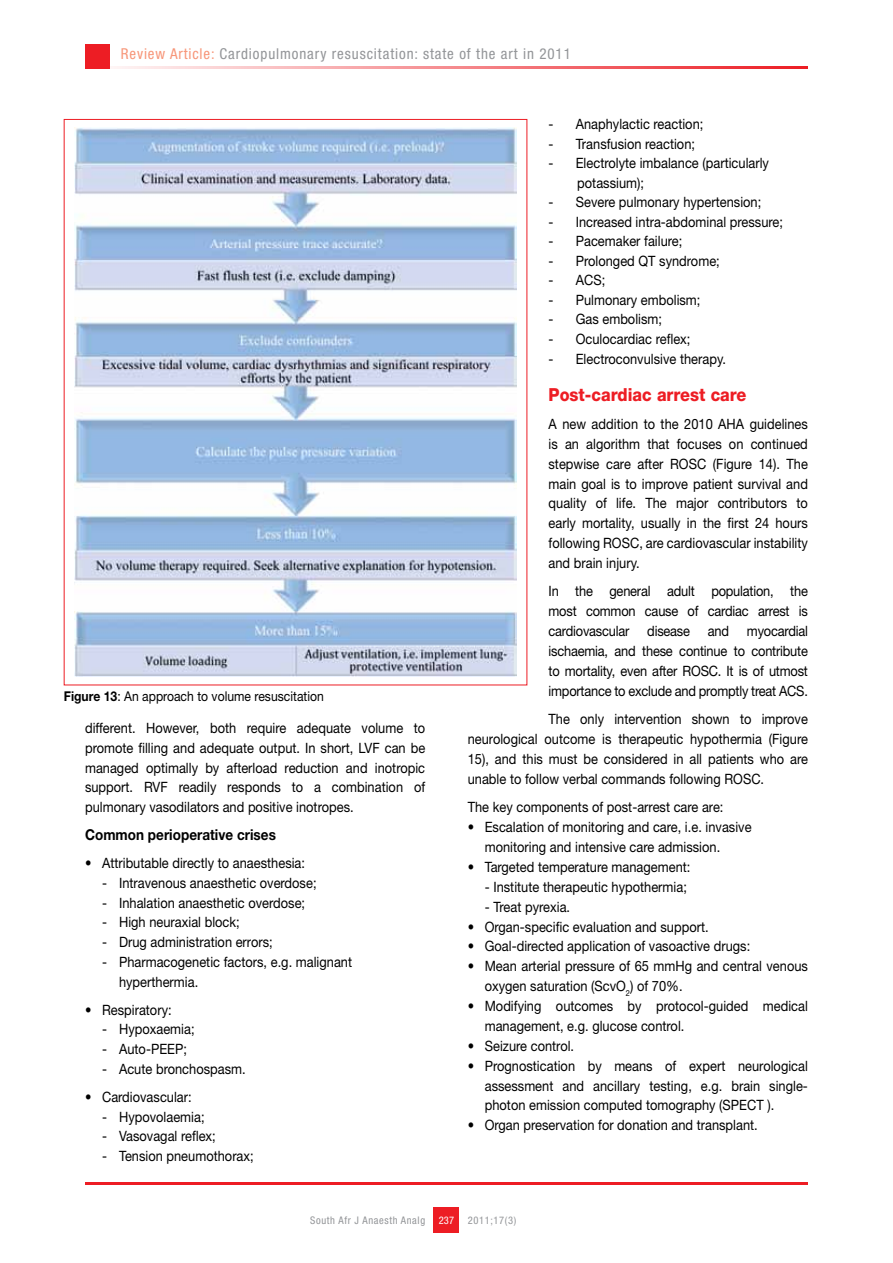
<style>
.page{position:relative;width:893px;height:1263px;background:#fff}
.page>*{position:absolute;margin:0;border:0;box-sizing:border-box;transform-origin:0 0}
.t1{font:800 18px "Helvetica Neue LT Std";color:#ed1d24;scale:.9 1}
.t2{font:condensed 15px "Helvetica Neue LT Std";letter-spacing:.06em;color:#939598}
.t3{font:700 15px "Helvetica Neue LT Std";color:#000;scale:.9 1}
.t4{font:14.25px/20px "Helvetica Neue LT Std";color:#000;text-align:justify;scale:.9 1}
.t5{font:13.5px "Helvetica Neue LT Std";color:#000;scale:.9 1}
.t6{font:condensed 10.5px "Helvetica Neue LT Std";letter-spacing:.06em;color:#939598}
.t7{font:condensed 10.5px "Helvetica Neue LT Std";color:#fff}
.s1{color:#f79679}
.s2{font-weight:700}
</style>
<div class="page">
<hr style="left:85px;top:66px;width:723px;height:2px;background:#ed1d24">
<div style="left:85px;top:44px;width:24px;height:24px;background:#ed1d24"></div>
<div style="left:434px;top:1208px;width:25px;height:25px;background:#ed1d24"></div>
<hr style="left:85px;top:1182px;width:723px;height:2px;background:#ed1d24">
<img style="left:74px;top:128px;width:443px;height:549px">
<p class="t2" style="left:121px;top:45px;width:452px"><span class="s1">Review Article:</span> Cardiopulmonary resuscitation: state of the art in 2011</p>
<p class="t5" style="left:64px;top:688px;width:291px"><span class="s2">Figure 13</span>: An approach to volume resuscitation</p>
<p class="t4" style="left:85px;top:718px;width:379px">different. However, both require adequate volume to promote filling and adequate output. In short, LVF can be managed optimally by afterload reduction and inotropic support. RVF readily responds to a combination of pulmonary vasodilators and positive inotropes.</p>
<p class="t3" style="left:85px;top:826px;width:214px">Common perioperative crises</p>
<p class="t4" style="left:85px;top:853px;width:246px">• Attributable directly to anaesthesia:</p>
<p class="t4" style="left:102px;top:873px;width:240px">- Intravenous anaesthetic overdose;</p>
<p class="t4" style="left:102px;top:892px;width:227px">- Inhalation anaesthetic overdose;</p>
<p class="t4" style="left:102px;top:912px;width:155px">- High neuraxial block;</p>
<p class="t4" style="left:102px;top:932px;width:191px">- Drug administration errors;</p>
<p class="t4" style="left:119px;top:952px;width:260px;text-indent:-17px">- Pharmacogenetic factors, e.g. malignant hyperthermia.</p>
<p class="t4" style="left:85px;top:999px;width:98px">• Respiratory:</p>
<p class="t4" style="left:102px;top:1019px;width:104px">- Hypoxaemia;</p>
<p class="t4" style="left:102px;top:1039px;width:96px">- Auto-PEEP;</p>
<p class="t4" style="left:102px;top:1058px;width:161px">- Acute bronchospasm.</p>
<p class="t4" style="left:85px;top:1087px;width:120px">• Cardiovascular:</p>
<p class="t4" style="left:102px;top:1106px;width:115px">- Hypovolaemia;</p>
<p class="t4" style="left:102px;top:1126px;width:128px">- Vasovagal reflex;</p>
<p class="t4" style="left:102px;top:1146px;width:170px">- Tension pneumothorax;</p>
<p class="t4" style="left:549px;top:114px;width:174px">- Anaphylactic reaction;</p>
<p class="t4" style="left:549px;top:134px;width:164px">- Transfusion reaction;</p>
<p class="t4" style="left:577px;top:153px;width:215px;line-height:19.5px;text-indent:-29px">- Electrolyte imbalance (particularly potassium);</p>
<p class="t4" style="left:549px;top:192px;width:238px">- Severe pulmonary hypertension;</p>
<p class="t4" style="left:549px;top:212px;width:262px">- Increased intra-abdominal pressure;</p>
<p class="t4" style="left:549px;top:231px;width:150px">- Pacemaker failure;</p>
<p class="t4" style="left:549px;top:251px;width:192px">- Prolonged QT syndrome;</p>
<p class="t4" style="left:549px;top:270px;width:65px">- ACS;</p>
<p class="t4" style="left:549px;top:289px;width:170px">- Pulmonary embolism;</p>
<p class="t4" style="left:549px;top:309px;width:128px">- Gas embolism;</p>
<p class="t4" style="left:549px;top:328px;width:159px">- Oculocardiac reflex;</p>
<p class="t4" style="left:549px;top:348px;width:199px">- Electroconvulsive therapy.</p>
<p class="t1" style="left:549px;top:383px;width:221px">Post-cardiac arrest care</p>
<p class="t4" style="left:549px;top:414px;width:290px">A new addition to the 2010 AHA guidelines is an algorithm that focuses on continued stepwise care after ROSC (Figure 14). The main goal is to improve patient survival and quality of life. The major contributors to early mortality, usually in the first 24 hours following ROSC, are cardiovascular instability and brain injury.</p>
<p class="t4" style="left:549px;top:581px;width:290px">In the general adult population, the most common cause of cardiac arrest is cardiovascular</p>
<p class="t4" style="left:549px;top:621px;width:290px;text-indent:198px">myocardial ischaemia, and these continue to contribute to mortality, even after ROSC. It is of utmost importance to exclude and promptly treat ACS.</p>
<p class="t4" style="left:468px;top:709px;width:380px;text-indent:81px">The only intervention shown to improve neurological outcome is therapeutic hypothermia (Figure 15), and this must be considered in all patients who are unable to follow verbal commands following ROSC.</p>
<p class="t4" style="left:468px;top:797px;width:286px">The key components of post-arrest care are:</p>
<p class="t4" style="left:485px;top:817px;width:298px;text-indent:-17px">• Escalation of monitoring and care, i.e. invasive monitoring and intensive care admission.</p>
<p class="t4" style="left:468px;top:857px;width:249px">• Targeted temperature management:</p>
<p class="t4" style="left:485px;top:876px;width:226px">- Institute therapeutic hypothermia;</p>
<p class="t4" style="left:485px;top:896px;width:96px">- Treat pyrexia.</p>
<p class="t4" style="left:468px;top:916px;width:269px">• Organ-specific evaluation and support.</p>
<p class="t4" style="left:468px;top:936px;width:315px">• Goal-directed application of vasoactive drugs:</p>
<p class="t4" style="left:485px;top:956px;width:361px;text-indent:-17px">• Mean arterial pressure of 65 mmHg and central venous oxygen saturation (ScvO<sub>2</sub>) of 70%.</p>
<p class="t4" style="left:485px;top:996px;width:361px;text-indent:-17px">• Modifying outcomes by protocol-guided medical management, e.g. glucose control.</p>
<p class="t4" style="left:468px;top:1035px;width:120px">• Seizure control.</p>
<p class="t4" style="left:485px;top:1055px;width:361px;text-indent:-17px">• Prognostication by means of expert neurological assessment and ancillary testing, e.g. brain single&shy;photon emission computed tomography (SPECT ).</p>
<p class="t4" style="left:468px;top:1115px;width:324px">• Organ preservation for donation and transplant.</p>
<p class="t4" style="left:647px;top:621px;width:49px">disease</p>
<p class="t4" style="left:708px;top:621px;width:25px">and</p>
<p class="t6" style="left:310px;top:1214px;width:117px">South Afr J Anaesth Analg</p>
<p class="t7" style="left:439px;top:1214px;width:17px">237</p>
<p class="t6" style="left:468px;top:1214px;width:50px">2011;17(3)</p>
</div>
